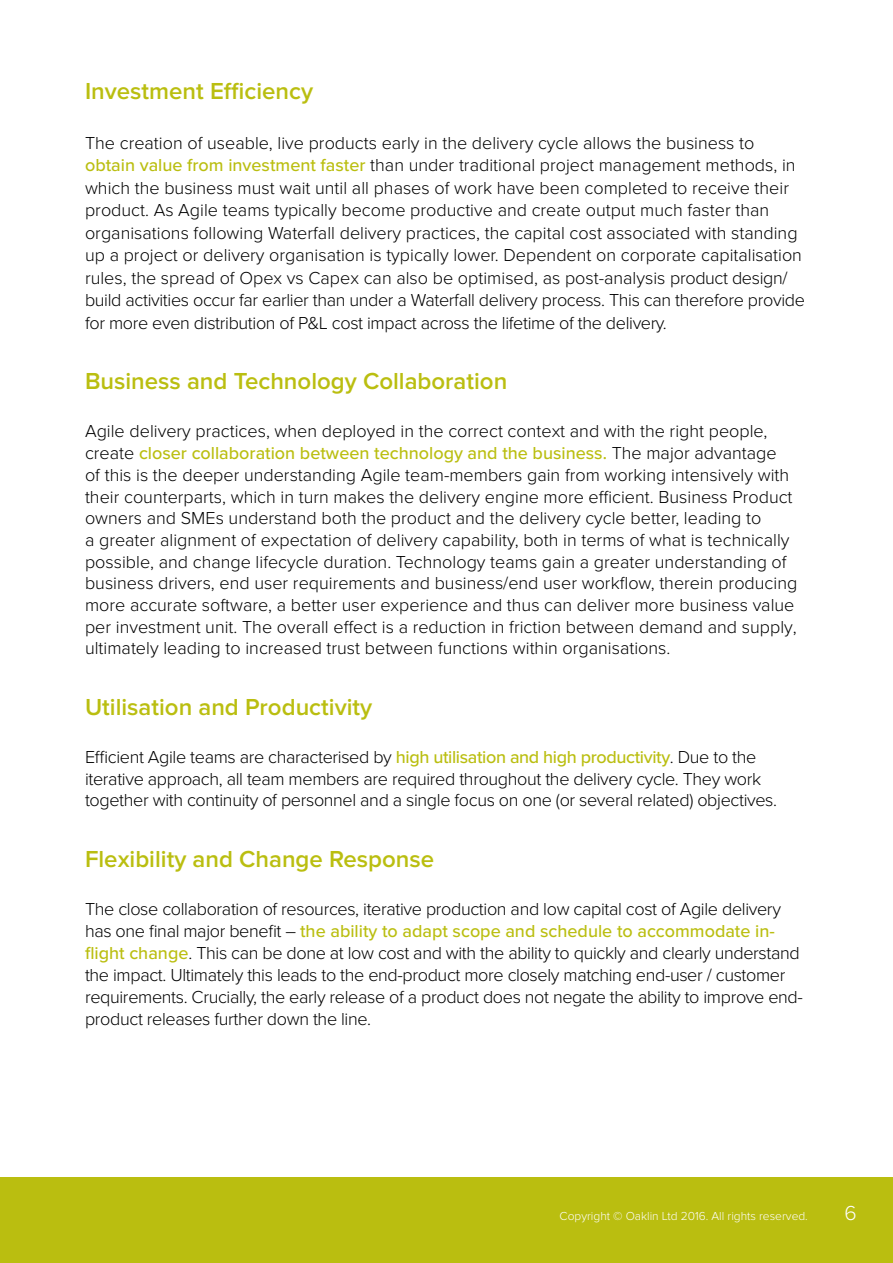
<style>
.page{position:relative;width:893px;height:1263px;background:#fff}
.page>*{position:absolute;margin:0;border:0;box-sizing:border-box;transform-origin:0 0}
.t1{font:600 24px "Proxima Nova";color:#babe10}
.t2{font:300 21px "Proxima Nova";color:#fff}
.t3{font:300 18px/21.8px "Proxima Nova";color:#000}
.t4{font:300 18px/21.9px "Proxima Nova";letter-spacing:-.02em;color:#000}
.t5{font:300 12px "Proxima Nova";color:#fff}
.s1{font-weight:500;color:#babe10}
</style>
<div class="page">
<div style="left:0;top:1178px;width:893px;height:85px;background:#babe10"></div>
<h1 class="t1" style="left:85px;top:77px;width:230px">Investment Efficiency</h1>
<p class="t3" style="left:85px;top:132px;width:721px;line-height:22.5px">The creation of useable, live products early in the delivery cycle allows the business to <span class="s1">obtain value from investment faster</span> than under traditional project management methods, in which the business must wait until all phases of work have been completed to receive their product. As Agile teams typically become productive and create output much faster than organisations following Waterfall delivery practices, the capital cost associated with standing up a project or delivery organisation is typically lower. Dependent on corporate capitalisation rules, the spread of Opex vs Capex can also be optimised, as post-analysis product design/ build activities occur far earlier than under a Waterfall delivery process. This can therefore provide for more even distribution of P&amp;L cost impact across the lifetime of the delivery.</p>
<h1 class="t1" style="left:85px;top:367px;width:424px">Business and Technology Collaboration</h1>
<p class="t3" style="left:85px;top:421px;width:714px">Agile delivery practices, when deployed in the correct context and with the right people, create <span class="s1">closer collaboration between technology and the business.</span> The major advantage<br>of this is the deeper understanding Agile team-members gain from working intensively with their counterparts, which in turn makes the delivery engine more efficient. Business Product owners and SMEs understand both the product and the delivery cycle better, leading to<br>a greater alignment of expectation of delivery capability, both in terms of what is technically possible, and change lifecycle duration. Technology teams gain a greater understanding of business drivers, end user requirements and business/end user workflow, therein producing more accurate software, a better user experience and thus can deliver more business value per investment unit. The overall effect is a reduction in friction between demand and supply, ultimately leading to increased trust between functions within organisations.</p>
<h1 class="t1" style="left:85px;top:693px;width:289px">Utilisation and Productivity</h1>
<p class="t4" style="left:85px;top:747px;width:694px;line-height:21.5px">Efficient Agile teams are characterised by <span class="s1">high utilisation and high productivity</span>. Due to the iterative approach, all team members are required throughout the delivery cycle. They work together with continuity of personnel and a single focus on one (or several related) objectives.</p>
<h1 class="t1" style="left:85px;top:845px;width:351px">Flexibility and Change Response</h1>
<p class="t4" style="left:85px;top:899px;width:719px">The close collaboration of resources, iterative production and low capital cost of Agile delivery has one final major benefit – <span class="s1">the ability to adapt scope and schedule to accommodate in&shy;flight change</span>. This can be done at low cost and with the ability to quickly and clearly understand the impact. Ultimately this leads to the end-product more closely matching end-user / customer requirements. Crucially, the early release of a product does not negate the ability to improve end&shy;product releases further down the line.</p>
<p class="t5" style="left:560px;top:1209px;width:250px">Copyright © Oaklin Ltd 2016. All rights reserved.</p>
<p class="t2" style="left:844px;top:1201px;width:14px">6</p>
</div>
